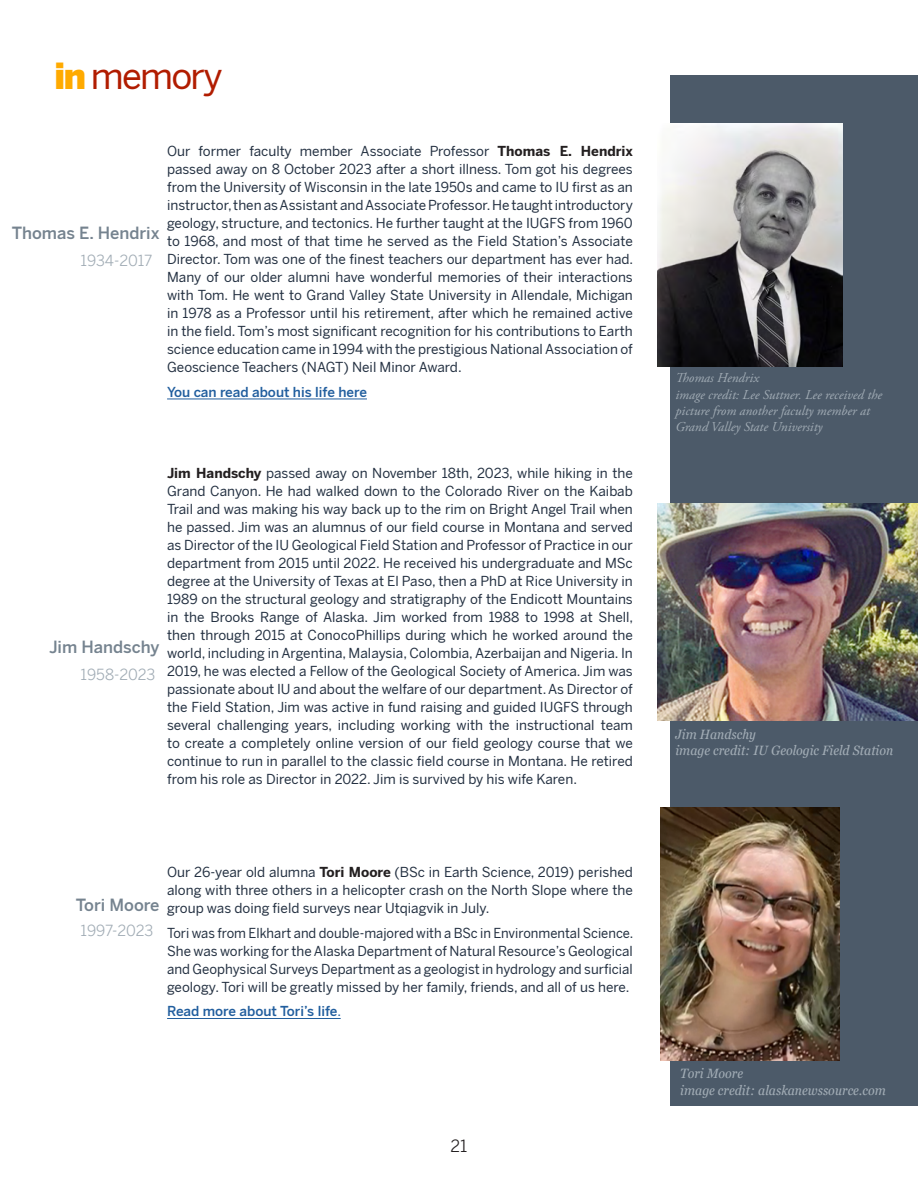
<style>
.page{position:relative;width:918px;height:1188px;background:#fff}
.page>*{position:absolute;margin:0;border:0;box-sizing:border-box;transform-origin:0 0}
.t1{font:36px "Benton Sans";letter-spacing:-.05em;color:#b11c00}
.t2{font:500 16.5px "Benton Sans";color:#75838f}
.t3{font:16.5px "Benton Sans";color:#231f20}
.t4{font:15px "Benton Sans";color:#a1acb5}
.t5{font:13.5px/18px "Benton Sans";color:#243142;text-align:justify}
.t6{font:13.5px/18px "Benton Sans";color:#243142;text-align:justify;scale:.96 1}
.t7{font:italic 13.5px/16.2px "Adobe Garamond Pro";color:#a1acb5}
.t8{font:italic condensed 13.5px/16.2px "Georgia Pro";color:#a1acb5}
.t9{font:500 13.5px "Benton Sans";color:#215e9e}
.s1{font-weight:900;color:#fa0}
.s2{font-weight:700;color:#231f20}
.s3{font-weight:400}
</style>
<div class="page">
<div style="left:671px;top:76px;width:247px;height:1030px;background:#4c5a69"></div>
<img style="left:658px;top:503px;width:260px;height:218px">
<img style="left:658px;top:123px;width:185px;height:243px">
<hr style="left:167px;top:399px;width:200px;height:1px;background:#215e9e">
<img style="left:661px;top:808px;width:179px;height:252px">
<hr style="left:167px;top:1018px;width:174px;height:1px;background:#215e9e">
<h2 class="t1" style="left:54px;top:54px;width:170px"><span class="s1">in</span> memory</h2>
<p class="t5" style="left:167px;top:142px;width:468px">Our former faculty member Associate Professor <span class="s2">Thomas E. Hendrix </span>passed away on 8 October 2023 after a short illness. Tom got his degrees from the University of Wisconsin in the late 1950s and came to IU first as an instructor, then as Assistant and Associate Professor. He taught introductory geology, structure, and tectonics. He further taught at the IUGFS from 1960 to 1968, and most of that time he served as the Field Station’s Associate Director. Tom was one of the finest teachers our department has ever had.<br>Many of our older alumni have wonderful memories of their interactions with Tom. He went to Grand Valley State University in Allendale, Michigan in 1978 as a Professor until his retirement, after which he remained active in the field. Tom’s most significant recognition for his contributions to Earth science education came in 1994 with the prestigious National Association of Geoscience Teachers (NAGT) Neil Minor Award.</p>
<p class="t9" style="left:167px;top:384px;width:201px">You can read about his life here</p>
<h2 class="t2" style="left:12px;top:223px;width:149px">Thomas E. Hendrix</h2>
<h2 class="t4" style="left:81px;top:251px;width:73px">1934-2017</h2>
<p class="t5" style="left:167px;top:464px;width:468px"><span class="s2">Jim Handschy</span> passed away on November 18th, 2023, while hiking in the Grand Canyon. He had walked down to the Colorado River on the Kaibab Trail and was making his way back up to the rim on Bright Angel Trail when he passed. Jim was an alumnus of our field course in Montana and served as Director of the IU Geological Field Station and Professor of Practice in our department from 2015 until 2022. He received his undergraduate and MSc degree at the University of Texas at El Paso, then a PhD at Rice University in 1989 on the structural geology and stratigraphy of the Endicott Mountains in the Brooks Range of Alaska. Jim worked from 1988 to 1998 at Shell, then through 2015 at ConocoPhillips during which he worked around the world, including in Argentina, Malaysia, Colombia,Azerbaijan and Nigeria. In 2019, he was elected a Fellow of the Geological Society of America. Jim was passionate about IU and about the welfare of our department.As Director of the Field Station, Jim was active in fund raising and guided IUGFS through several challenging years, including working with the instructional team to create a completely online version of our field geology course that we continue to run in parallel to the classic field course in Montana. He retired from his role as Director in 2022. Jim is survived by his wife Karen.</p>
<h3 class="t2" style="left:49px;top:637px;width:112px">Jim Handschy</h3>
<h3 class="t4" style="left:81px;top:665px;width:76px">1958-2023</h3>
<h3 class="t2" style="left:76px;top:895px;width:85px">Tori Moore</h3>
<h3 class="t4" style="left:81px;top:922px;width:74px">1997-2023</h3>
<p class="t5" style="left:167px;top:863px;width:467px">Our 26-year old alumna <span class="s2">Tori Moore</span> (BSc in Earth Science, 2019) perished along with three others in a helicopter crash on the North Slope where the group was doing field surveys near Utqiagvik in July.</p>
<p class="t6" style="left:167px;top:924px;width:487px">Tori was from Elkhart and double-majored with a BSc in Environmental Science.<br>She was working for the Alaska Department of Natural Resource’s Geological and Geophysical Surveys Department as a geologist in hydrology and surficial geology. Tori will be greatly missed by her family, friends, and all of us here.</p>
<p class="t9" style="left:167px;top:1003px;width:175px">Read more about Tori’s life<span class="s3">.</span></p>
<p class="t3" style="left:451px;top:1136px;width:18px">21</p>
<p class="t7" style="left:676px;top:370px;width:208px">Thomas Hendrix<br>image credit: Lee Suttner. Lee received the picture from another faculty member at<br>Grand Valley State University</p>
<p class="t8" style="left:676px;top:726px;width:219px">Jim Handschy<br>image credit: IU Geologic Field Station</p>
<p class="t8" style="left:680px;top:1066px;width:207px">Tori Moore<br>image credit: alaskanewssource.com</p>
</div>
